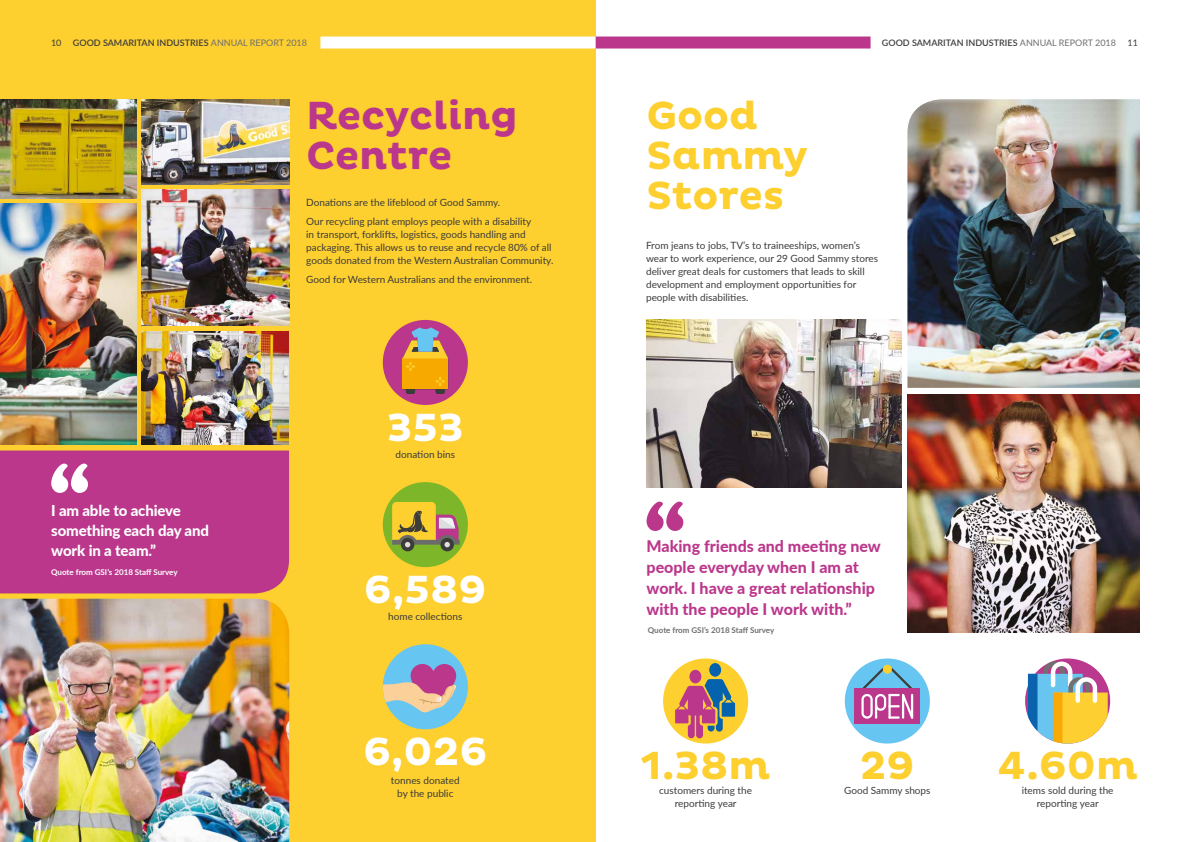
<style>
.page{position:relative;width:1191px;height:842px;background:#fff}
.page>*{position:absolute;margin:0;border:0;box-sizing:border-box;transform-origin:0 0}
.t1{font:700 40px/40px "Pluto";color:#fdcf2f}
.t2{font:700 40px/40px "Pluto";color:#bb378c}
.t3{font:700 40px "Pluto";color:#fff}
.t4{font:800 16px/21px "Lato";color:#bb378c}
.t5{font:800 15px/20px "Lato";letter-spacing:-.01em;color:#fff}
.t6{font:10px/13px "Lato";color:#3c3c3b}
.t7{font:600 9px "Lato";color:#3c3c3b}
.t8{font:9px "Lato";color:#3c3c3b}
.t9{font:700 8px "Lato";color:#fff}
.t10{font:700 8px "Lato";color:#706f6f}
.s1{font-weight:400;color:#706f6f}
</style>
<div class="page">
<div style="left:0;top:0;width:595px;height:842px;background:#fdcf2f"></div>
<img style="left:907px;top:99px;width:233px;height:289px">
<img style="left:907px;top:394px;width:232px;height:239px">
<img style="left:646px;top:320px;width:255px;height:168px">
<div style="left:383px;top:320px;width:85px;height:85px;background:#bb378c;border-radius:50%"></div>
<svg style="left:402px;top:327px;width:46px;height:67px"></svg>
<div style="left:663px;top:658px;width:85px;height:85px;background:#fdcf2f;border-radius:50%"></div>
<div style="left:709px;top:663px;width:12px;height:14px;background:#0563ad;border-radius:50%"></div>
<div style="left:689px;top:670px;width:12px;height:13px;background:#bb378c;border-radius:50%"></div>
<svg style="left:675px;top:679px;width:60px;height:59px"></svg>
<div style="left:383px;top:644px;width:85px;height:85px;background:#66c5f1;border-radius:50%"></div>
<svg style="left:383px;top:664px;width:73px;height:48px"></svg>
<div style="left:844px;top:658px;width:86px;height:85px;background:#66c5f1;border-radius:50%"></div>
<div style="left:883px;top:665px;width:9px;height:9px;background:#fdcf2f;border-radius:50%"></div>
<div style="left:854px;top:688px;width:66px;height:36px;background:#bb378c"></div>
<svg style="left:861px;top:668px;width:52px;height:51px"></svg>
<div style="left:383px;top:482px;width:85px;height:85px;background:#7db729;border-radius:50%"></div>
<svg style="left:440px;top:538px;width:14px;height:13px"></svg>
<svg style="left:401px;top:538px;width:13px;height:13px"></svg>
<svg style="left:392px;top:502px;width:68px;height:45px;background:#b89f4b"></svg>
<svg style="left:1025px;top:658px;width:85px;height:85px"></svg>
<img style="left:142px;top:331px;width:147px;height:114px">
<div style="left:0;top:450px;width:289px;height:143px;background:#bb378c"></div>
<img style="left:0;top:204px;width:136px;height:241px">
<img style="left:0;top:599px;width:289px;height:243px">
<img style="left:142px;top:190px;width:147px;height:136px">
<img style="left:0;top:99px;width:136px;height:99px">
<img style="left:142px;top:99px;width:147px;height:86px">
<svg style="left:51px;top:464px;width:37px;height:29px"></svg>
<svg style="left:646px;top:502px;width:37px;height:29px"></svg>
<div style="left:595px;top:37px;width:275px;height:12px;background:#bb378c"></div>
<div style="left:320px;top:37px;width:275px;height:12px;background:#fff"></div>
<p class="t8" style="left:51px;top:36px;width:12px">10</p>
<p class="t7" style="left:73px;top:36px;width:236px">GOOD SAMARITAN INDUSTRIES <span class="s1">ANNUAL REPORT 2018</span></p>
<p class="t7" style="left:882px;top:36px;width:236px">GOOD SAMARITAN INDUSTRIES <span class="s1">ANNUAL REPORT 2018</span></p>
<p class="t8" style="left:1127px;top:36px;width:12px">11</p>
<h3 class="t5" style="left:51px;top:500px;width:159px">I am able to achieve something each day and work in a team.”</h3>
<p class="t9" style="left:51px;top:566px;width:128px">Quote from GSI’s 2018 Staff Survey</p>
<h1 class="t2" style="left:306px;top:97px;width:213px">Recycling<br>Centre</h1>
<p class="t6" style="left:306px;top:193px;width:226px;line-height:18.7px">Donations are the lifeblood of Good Sammy.<br>Our recycling plant employs people with a disability</p>
<p class="t6" style="left:306px;top:227px;width:249px">in transport, forklifts, logistics, goods handling and packaging. This allows us to reuse and recycle 80% of all goods donated from the Western Australian Community.</p>
<p class="t6" style="left:306px;top:272px;width:227px">Good for Western Australians and the environment.</p>
<h1 class="t3" style="left:387px;top:404px;width:79px">353</h1>
<p class="t6" style="left:395px;top:447px;width:61px">donation bins</p>
<h1 class="t3" style="left:364px;top:566px;width:124px">6,589</h1>
<p class="t6" style="left:388px;top:609px;width:76px">home collections</p>
<h1 class="t3" style="left:363px;top:729px;width:126px">6,026</h1>
<p class="t6" style="left:391px;top:773px;width:70px;text-align:center">tonnes donated by the public</p>
<h1 class="t1" style="left:646px;top:97px;width:163px">Good<br>Sammy<br>Stores</h1>
<p class="t6" style="left:646px;top:238px;width:233px">From jeans to jobs, TV’s to traineeships, women’s wear to work experience, our 29 Good Sammy stores deliver great deals for customers that leads to skill development and employment opportunities for people with disabilities.</p>
<h2 class="t4" style="left:646px;top:535px;width:236px">Making friends and meeting new people everyday when I am at work. I have a great relationship with the people I work with.”</h2>
<p class="t10" style="left:648px;top:624px;width:128px">Quote from GSI’s 2018 Staff Survey</p>
<h1 class="t1" style="left:641px;top:747px;width:131px">1.38m</h1>
<p class="t6" style="left:659px;top:784px;width:94px;text-align:center">customers during the reporting year</p>
<h1 class="t1" style="left:860px;top:747px;width:56px">29</h1>
<p class="t6" style="left:844px;top:784px;width:88px">Good Sammy shops</p>
<h1 class="t1" style="left:997px;top:747px;width:142px">4.60m</h1>
<p class="t6" style="left:1021px;top:784px;width:93px;text-align:center">items sold during the reporting year</p>
</div>
